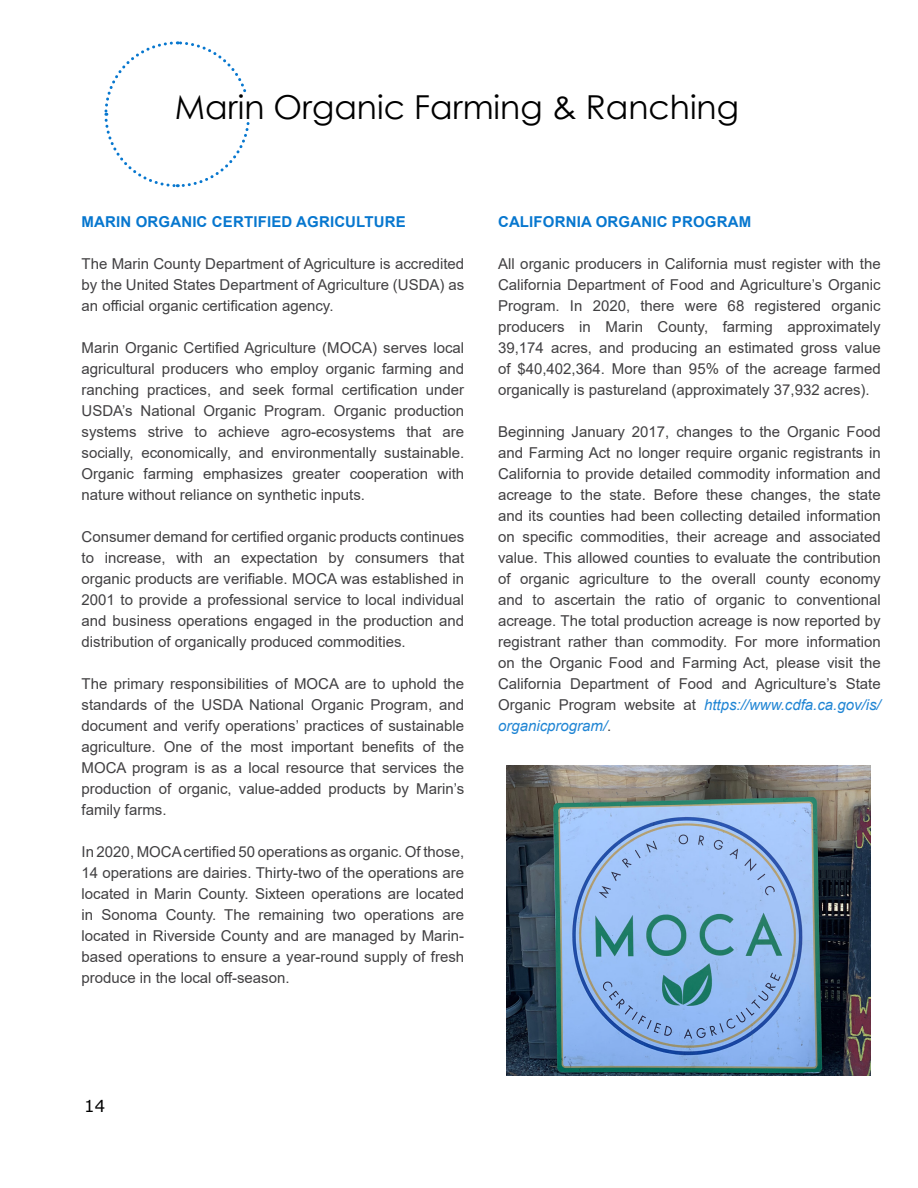
<style>
.page{position:relative;width:918px;height:1188px;background:#fff}
.page>*{position:absolute;margin:0;border:0;box-sizing:border-box;transform-origin:0 0}
.t1{font:33px "Century Gothic";color:#000}
.t2{font:16.5px "Verdana";color:#000}
.t3{font:15px/21px "Arial";color:#414042;text-align:justify}
.t4{font:700 15px "Arial";letter-spacing:.01em;color:#0777cf}
.s1{font-style:italic;color:#2085d4}
</style>
<div class="page">
<svg style="left:104px;top:41px;width:146px;height:147px"></svg>
<div style="left:175px;top:94px;width:564px;height:25px;background:#fff"></div>
<img style="left:506px;top:765px;width:365px;height:310px">
<p class="t1" style="left:175px;top:84px;width:566px">Marin Organic Farming &amp; Ranching</p>
<p class="t4" style="left:82px;top:211px;width:326px">MARIN ORGANIC CERTIFIED AGRICULTURE</p>
<p class="t3" style="left:82px;top:253px;width:384px">The Marin County Department of Agriculture is accredited by the United States Department of Agriculture (USDA) as an official organic certification agency.</p>
<p class="t3" style="left:82px;top:337px;width:384px">Marin Organic Certified Agriculture (MOCA) serves local agricultural producers who employ organic farming and ranching practices, and seek formal certification under USDA’s National Organic Program. Organic production systems strive to achieve agro-ecosystems that are socially, economically, and environmentally sustainable.<br>Organic farming emphasizes greater cooperation with nature without reliance on synthetic inputs.</p>
<p class="t3" style="left:82px;top:526px;width:384px">Consumer demand for certified organic products continues to increase, with an expectation by consumers that organic products are verifiable. MOCA was established in 2001 to provide a professional service to local individual and business operations engaged in the production and distribution of organically produced commodities.</p>
<p class="t3" style="left:82px;top:673px;width:384px">The primary responsibilities of MOCA are to uphold the standards of the USDA National Organic Program, and document and verify operations’ practices of sustainable agriculture. One of the most important benefits of the MOCA program is as a local resource that services the production of organic, value-added products by Marin’s family farms.</p>
<p class="t3" style="left:82px;top:841px;width:384px">In 2020, MOCAcertified 50 operations as organic. Of those, 14 operations are dairies. Thirty-two of the operations are located in Marin County. Sixteen operations are located in Sonoma County. The remaining two operations are located in Riverside County and are managed by Marin&shy;based operations to ensure a year-round supply of fresh produce in the local off-season.</p>
<p class="t4" style="left:498px;top:211px;width:255px">CALIFORNIA ORGANIC PROGRAM</p>
<p class="t3" style="left:498px;top:253px;width:384px">All organic producers in California must register with the California Department of Food and Agriculture’s Organic Program. In 2020, there were 68 registered organic producers in Marin County, farming approximately 39,174 acres, and producing an estimated gross value of $40,402,364. More than 95% of the acreage farmed organically is pastureland (approximately 37,932 acres).</p>
<p class="t3" style="left:498px;top:421px;width:384px">Beginning January 2017, changes to the Organic Food and Farming Act no longer require organic registrants in California to provide detailed commodity information and acreage to the state. Before these changes, the state and its counties had been collecting detailed information on specific commodities, their acreage and associated value. This allowed counties to evaluate the contribution of organic agriculture to the overall county economy and to ascertain the ratio of organic to conventional acreage. The total production acreage is now reported by registrant rather than commodity. For more information on the Organic Food and Farming Act, please visit the California Department of Food and Agriculture’s State Organic Program website at <span class="s1">https://www.cdfa.ca.gov/is/ organicprogram/</span>.</p>
<p class="t2" style="left:84px;top:1094px;width:22px">14</p>
</div>
